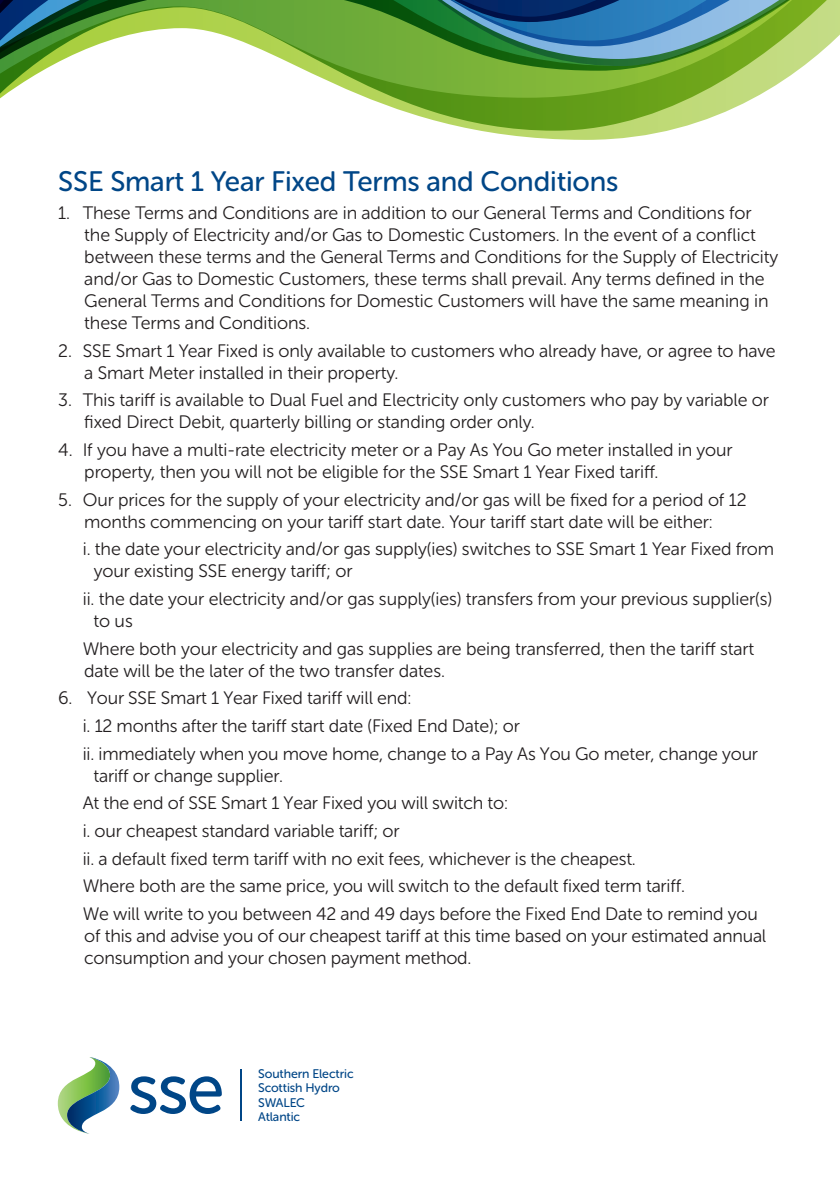
<style>
.page{position:relative;width:840px;height:1191px;background:#fff}
.page>*{position:absolute;margin:0;border:0;box-sizing:border-box;transform-origin:0 0}
.t1{font:28px "Museo Sans Rounded 500";letter-spacing:-.005em;color:#004687}
.t2{font:18px/22px "Museo Sans Rounded 300";letter-spacing:-.005em;color:#231f20}
.t3{font:12.4px/14.4px "Museo Sans Rounded 500";letter-spacing:-.01em;color:#004687}
</style>
<div class="page">
<svg style="left:58px;top:1057px;width:61px;height:76px"></svg>
<svg style="left:130px;top:1076px;width:92px;height:38px"></svg>
<hr style="left:240px;top:1069px;width:1px;height:52px;background:#004687">
<svg style="left:482px;top:131px;width:184px;height:9px"></svg>
<svg style="left:0;top:0;width:839px;height:131px"></svg>
<svg style="left:0;top:0;width:813px;height:71px"></svg>
<svg style="left:414px;top:0;width:399px;height:66px;background:#4e8c74"></svg>
<svg style="left:0;top:0;width:122px;height:64px;background:#54875c"></svg>
<h1 class="t1" style="left:58px;top:166px;width:561px">SSE Smart 1 Year Fixed Terms and Conditions</h1>
<p class="t2" style="left:84px;top:202px;width:695px;text-indent:-26px">1. These Terms and Conditions are in addition to our General Terms and Conditions for the Supply of Electricity and/or Gas to Domestic Customers. In the event of a conflict between these terms and the General Terms and Conditions for the Supply of Electricity and/or Gas to Domestic Customers, these terms shall prevail. Any terms defined in the General Terms and Conditions for Domestic Customers will have the same meaning in these Terms and Conditions.</p>
<p class="t2" style="left:84px;top:339px;width:692px;text-indent:-26px">2. SSE Smart 1 Year Fixed is only available to customers who already have, or agree to have a Smart Meter installed in their property.</p>
<p class="t2" style="left:84px;top:389px;width:685px;text-indent:-26px">3. This tariff is available to Dual Fuel and Electricity only customers who pay by variable or fixed Direct Debit, quarterly billing or standing order only.</p>
<p class="t2" style="left:84px;top:439px;width:649px;text-indent:-26px">4. If you have a multi-rate electricity meter or a Pay As You Go meter installed in your property, then you will not be eligible for the SSE Smart 1 Year Fixed tariff.</p>
<p class="t2" style="left:58px;top:488px;width:689px;text-align:center">5. Our prices for the supply of your electricity and/or gas will be fixed for a period of 12 months commencing on your tariff start date. Your tariff start date will be either:</p>
<p class="t2" style="left:94px;top:538px;width:681px;text-indent:-11px">i. the date your electricity and/or gas supply(ies) switches to SSE Smart 1 Year Fixed from your existing SSE energy tariff; or</p>
<p class="t2" style="left:94px;top:588px;width:679px;text-indent:-11px">ii. the date your electricity and/or gas supply(ies) transfers from your previous supplier(s) to us</p>
<p class="t2" style="left:83px;top:637px;width:672px">Where both your electricity and gas supplies are being transferred, then the tariff start date will be the later of the two transfer dates.</p>
<p class="t2" style="left:83px;top:684px;width:676px;line-height:27.6px;text-indent:-24px">6. Your SSE Smart 1 Year Fixed tariff will end:<br>i. 12 months after the tariff start date (Fixed End Date); or<br>ii. immediately when you move home, change to a Pay As You Go meter, change your</p>
<p class="t2" style="left:83px;top:762px;width:676px;line-height:27.6px;text-indent:11px">tariff or change supplier.<br>At the end of SSE Smart 1 Year Fixed you will switch to:<br>i. our cheapest standard variable tariff; or<br>ii. a default fixed term tariff with no exit fees, whichever is the cheapest.<br>Where both are the same price, you will switch to the default fixed term tariff.<br>We will write to you between 42 and 49 days before the Fixed End Date to remind you</p>
<p class="t2" style="left:84px;top:925px;width:683px">of this and advise you of our cheapest tariff at this time based on your estimated annual consumption and your chosen payment method.</p>
<p class="t3" style="left:258px;top:1066px;width:97px">Southern Electric<br>Scottish Hydro<br>SWALEC<br>Atlantic</p>
</div>
